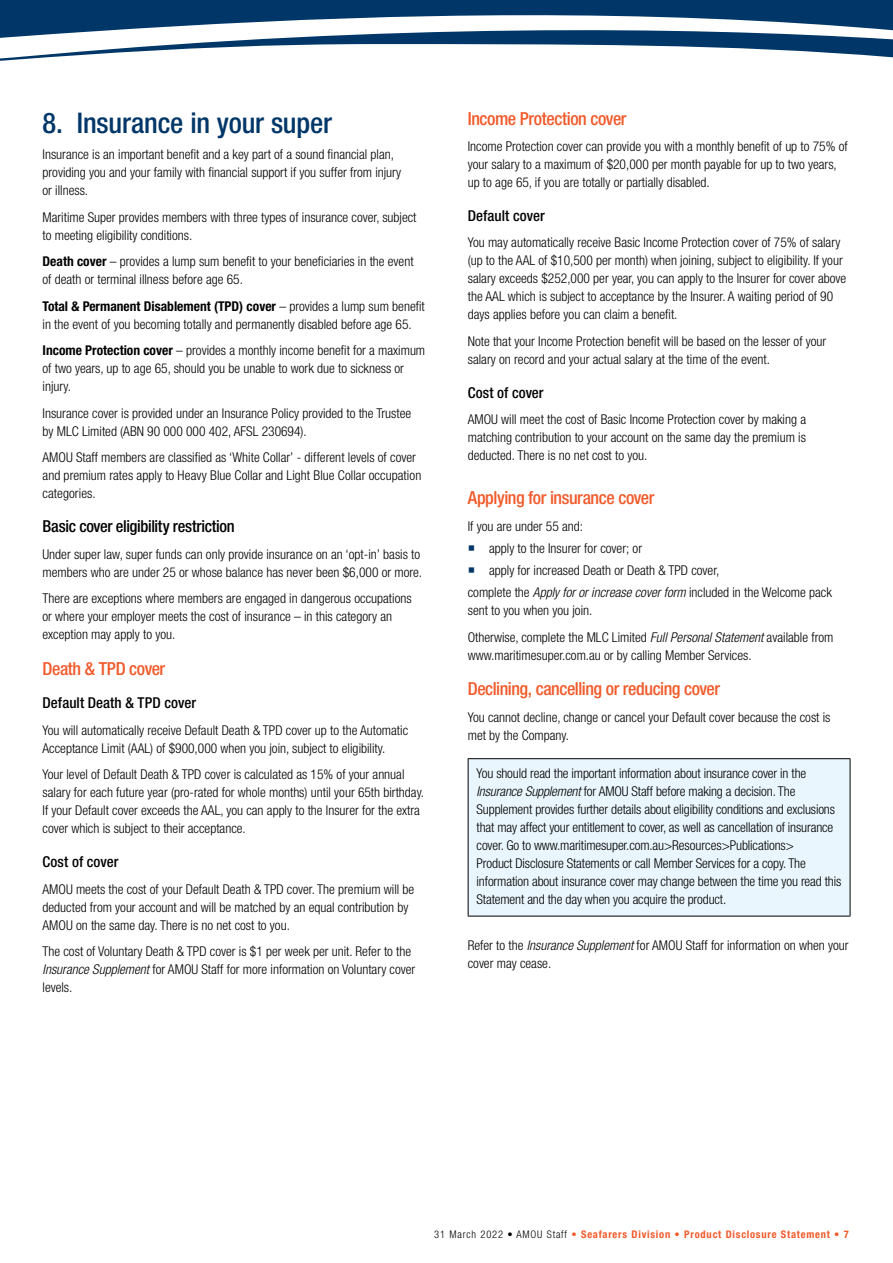
<style>
.page{position:relative;width:893px;height:1263px;background:#fff}
.page>*{position:absolute;margin:0;border:0;box-sizing:border-box;transform-origin:0 0}
.t1{font:500 condensed 28.5px "Helvetica Neue";letter-spacing:-.005em;color:#003768}
.t2{font:500 condensed 18px "Helvetica Neue";letter-spacing:-.025em;color:#f15a2a}
.t3{font:500 condensed 16.5px "Helvetica Neue";letter-spacing:-.02em;color:#000}
.t4{font:500 condensed 15px "Helvetica Neue";letter-spacing:.005em;color:#000}
.t5{font:300 condensed 13.5px/18px "Helvetica Neue";color:#000}
.t6{font:700 condensed 10.5px "Helvetica Neue";letter-spacing:.075em;color:#f15a2a}
.s1{font-weight:700}
.s2{font-style:italic}
.s3{font-weight:300;color:#000}
.s4{font-weight:300}
</style>
<div class="page">
<svg style="left:0;top:0;width:893px;height:61px;fill:#003768"></svg>
<div style="left:468px;top:759px;width:382px;height:157px;background:#eaf6fd"></div>
<hr style="left:468px;top:759px;width:1px;height:157px;background:#000">
<hr style="left:468px;top:758px;width:382px;height:1px;background:#000">
<hr style="left:850px;top:759px;width:1px;height:157px;background:#000">
<hr style="left:468px;top:916px;width:382px;height:1px;background:#000">
<h1 class="t1" style="left:43px;top:106px;width:291px">8. Insurance in your super</h1>
<p class="t5" style="left:43px;top:146px;width:360px">Insurance is an important benefit and a key part of a sound financial plan, providing you and your family with financial support if you suffer from injury or illness.</p>
<p class="t5" style="left:43px;top:208px;width:376px">Maritime Super provides members with three types of insurance cover, subject to meeting eligibility conditions.</p>
<p class="t5" style="left:43px;top:253px;width:373px"><span class="s1">Death cover</span> – provides a lump sum benefit to your beneficiaries in the event of death or terminal illness before age 65.</p>
<p class="t5" style="left:43px;top:297px;width:384px"><span class="s1">Total &amp; Permanent Disablement (TPD) cover</span> – provides a lump sum benefit in the event of you becoming totally and permanently disabled before age 65.</p>
<p class="t5" style="left:43px;top:341px;width:384px"><span class="s1">Income Protection cover</span> – provides a monthly income benefit for a maximum of two years, up to age 65, should you be unable to work due to sickness or injury.</p>
<p class="t5" style="left:43px;top:404px;width:370px">Insurance cover is provided under an Insurance Policy provided to the Trustee by MLC Limited (ABN 90 000 000 402, AFSL 230694).</p>
<p class="t5" style="left:43px;top:448px;width:380px">AMOU Staff members are classified as ‘White Collar’ - different levels of cover and premium rates apply to Heavy Blue Collar and Light Blue Collar occupation categories.</p>
<p class="t3" style="left:43px;top:516px;width:194px">Basic cover eligibility restriction</p>
<p class="t5" style="left:43px;top:545px;width:381px">Under super law, super funds can only provide insurance on an ‘opt-in’ basis to members who are under 25 or whose balance has never been $6,000 or more.</p>
<p class="t5" style="left:43px;top:589px;width:371px">There are exceptions where members are engaged in dangerous occupations or where your employer meets the cost of insurance – in this category an exception may apply to you.</p>
<h2 class="t2" style="left:43px;top:657px;width:124px">Death &amp; TPD cover</h2>
<p class="t4" style="left:43px;top:694px;width:155px">Default Death &amp; TPD cover</p>
<p class="t5" style="left:43px;top:721px;width:367px">You will automatically receive Default Death &amp; TPD cover up to the Automatic<br>Acceptance Limit (AAL) of $900,000 when you join, subject to eligibility.</p>
<p class="t5" style="left:43px;top:765px;width:383px">Your level of Default Death &amp; TPD cover is calculated as 15% of your annual salary for each future year (pro-rated for whole months) until your 65th birthday.<br>If your Default cover exceeds the AAL, you can apply to the Insurer for the extra cover which is subject to their acceptance.</p>
<p class="t4" style="left:43px;top:853px;width:77px">Cost of cover</p>
<p class="t5" style="left:43px;top:880px;width:373px">AMOU meets the cost of your Default Death &amp; TPD cover. The premium will be deducted from your account and will be matched by an equal contribution by<br>AMOU on the same day. There is no net cost to you.</p>
<p class="t5" style="left:43px;top:942px;width:374px">The cost of Voluntary Death &amp; TPD cover is $1 per week per unit. Refer to the<br><span class="s2">Insurance Supplement</span> for AMOU Staff for more information on Voluntary cover levels.</p>
<h2 class="t2" style="left:468px;top:108px;width:160px">Income Protection cover</h2>
<p class="t5" style="left:468px;top:137px;width:381px">Income Protection cover can provide you with a monthly benefit of up to 75% of your salary to a maximum of $20,000 per month payable for up to two years, up to age 65, if you are totally or partially disabled.</p>
<p class="t4" style="left:468px;top:207px;width:78px">Default cover</p>
<p class="t5" style="left:468px;top:234px;width:380px">You may automatically receive Basic Income Protection cover of 75% of salary (up to the AAL of $10,500 per month) when joining, subject to eligibility. If your salary exceeds $252,000 per year, you can apply to the Insurer for cover above the AAL which is subject to acceptance by the Insurer. A waiting period of 90 days applies before you can claim a benefit.</p>
<p class="t5" style="left:468px;top:332px;width:360px">Note that your Income Protection benefit will be based on the lesser of your salary on record and your actual salary at the time of the event.</p>
<p class="t4" style="left:468px;top:383px;width:77px">Cost of cover</p>
<p class="t5" style="left:468px;top:410px;width:340px;text-align:justify">AMOU will meet the cost of Basic Income Protection cover by making a matching contribution to your account on the same day the premium is deducted. There is no net cost to you.</p>
<h2 class="t2" style="left:468px;top:487px;width:188px">Applying for insurance cover</h2>
<p class="t5" style="left:468px;top:517px;width:117px">If you are under 55 and:</p>
<p class="t5" style="left:489px;top:539px;width:155px">apply to the Insurer for cover; or</p>
<p class="t5" style="left:489px;top:561px;width:232px">apply for increased Death or Death &amp; TPD cover,</p>
<p class="t5" style="left:468px;top:583px;width:366px">complete the <span class="s2">Apply for or increase cover form</span> included in the Welcome pack</p>
<p class="t5" style="left:468px;top:597px;width:367px;line-height:26.5px">sent to you when you join.<br>Otherwise, complete the MLC Limited <span class="s2">Full Personal Statement</span> available from</p>
<p class="t5" style="left:468px;top:646px;width:285px">www.maritimesuper.com.au or by calling Member Services.</p>
<h2 class="t2" style="left:468px;top:678px;width:254px">Declining, cancelling or reducing cover</h2>
<p class="t5" style="left:468px;top:708px;width:364px">You cannot decline, change or cancel your Default cover because the cost is met by the Company.</p>
<p class="t5" style="left:477px;top:764px;width:366px">You should read the important information about insurance cover in the <span class="s2">Insurance Supplement</span> for AMOU Staff before making a decision. The Supplement provides further details about eligibility conditions and exclusions that may affect your entitlement to cover, as well as cancellation of insurance cover. Go to www.maritimesuper.com.au&gt;Resources&gt;Publications&gt;<br>Product Disclosure Statements or call Member Services for a copy. The information about insurance cover may change between the time you read this Statement and the day when you acquire the product.</p>
<p class="t5" style="left:468px;top:936px;width:382px">Refer to the <span class="s2">Insurance Supplement</span> for AMOU Staff for information on when your cover may cease.</p>
<p class="t6" style="left:434px;top:1228px;width:416px"><span class="s3">31 March 2022 • AMOU Staff</span> <span class="s4">•</span> Seafarers Division • Product Disclosure Statement • 7</p>
</div>
